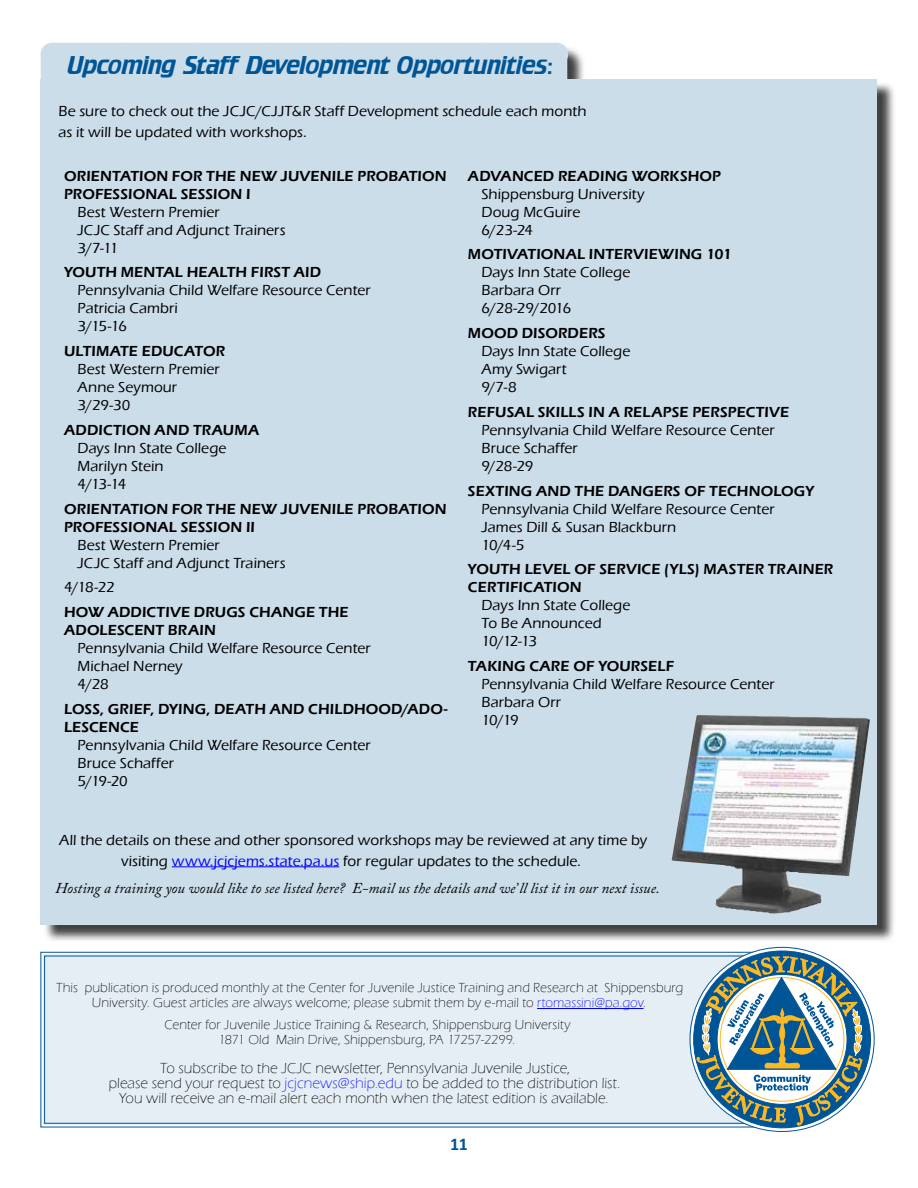
<style>
.page{position:relative;width:918px;height:1188px;background:#fff}
.page>*{position:absolute;margin:0;border:0;box-sizing:border-box;transform-origin:0 0}
.t1{font:22.5px "Crillee";letter-spacing:-.015em;color:#005596}
.t2{font:700 18px "Calibri";color:#005596}
.t3{font:500 15px/18px "Eras ITC";letter-spacing:.005em;color:#000}
.t4{font:600 15px/18px "Eras ITC";letter-spacing:.01em;color:#000}
.t5{font:300 15px/15px "Eras ITC";letter-spacing:.005em;color:#000;text-align:center}
.t6{font:italic 15px "Adobe Caslon Pro";color:#000}
.t7{font:300 13.5px/15px "Eras ITC";letter-spacing:.01em;color:#000;text-align:center}
.s1{color:#00f}
</style>
<div class="page">
<div style="left:40px;top:952px;width:714px;height:176px;background:#e6eef5"></div>
<div style="left:44px;top:956px;width:712px;height:168px;border:1px solid #005596"></div>
<svg style="left:690px;top:947px;width:184px;height:185px"></svg>
<svg style="left:696px;top:956px;width:166px;height:170px"></svg>
<div style="left:43px;top:45px;width:853px;height:898px;background:#000;opacity:.75"></div>
<div style="left:40px;top:79px;width:838px;height:845px;background:#ccddea"></div>
<div style="left:52px;top:43px;width:504px;height:22px;background:#ccddea"></div>
<svg style="left:556px;top:43px;width:1px;height:12px"></svg>
<div style="left:41px;top:55px;width:526px;height:24px;background:#ccddea"></div>
<img style="left:672px;top:715px;width:198px;height:199px">
<hr style="left:172px;top:866px;width:167px;height:1px;background:#00f">
<h1 class="t1" style="left:68px;top:50px;width:487px">Upcoming Staff Development Opportunities:</h1>
<p class="t3" style="left:58px;top:100px;width:530px;line-height:21px">Be sure to check out the JCJC/CJJT&amp;R Staff Development schedule each month as it will be updated with workshops.</p>
<p class="t4" style="left:64px;top:167px;width:384px">ORIENTATION FOR THE NEW JUVENILE PROBATION<br>PROFESSIONAL SESSION I</p>
<p class="t3" style="left:78px;top:203px;width:210px">Best Western Premier<br>JCJC Staff and Adjunct Trainers<br>3/7-11</p>
<p class="t4" style="left:64px;top:264px;width:259px">YOUTH MENTAL HEALTH FIRST AID</p>
<p class="t3" style="left:78px;top:282px;width:295px">Pennsylvania Child Welfare Resource Center<br>Patricia Cambri<br>3/15-16</p>
<p class="t4" style="left:64px;top:342px;width:163px">ULTIMATE EDUCATOR</p>
<p class="t3" style="left:78px;top:360px;width:144px">Best Western Premier<br>Anne Seymour<br>3/29-30</p>
<p class="t4" style="left:64px;top:421px;width:197px">ADDICTION AND TRAUMA</p>
<p class="t3" style="left:78px;top:439px;width:150px">Days Inn State College<br>Marilyn Stein<br>4/13-14</p>
<p class="t4" style="left:64px;top:500px;width:384px">ORIENTATION FOR THE NEW JUVENILE PROBATION<br>PROFESSIONAL SESSION II</p>
<p class="t3" style="left:78px;top:536px;width:210px">Best Western Premier<br>JCJC Staff and Adjunct Trainers</p>
<p class="t3" style="left:64px;top:579px;width:52px">4/18-22</p>
<p class="t4" style="left:64px;top:603px;width:286px">HOW ADDICTIVE DRUGS CHANGE THE<br>ADOLESCENT BRAIN</p>
<p class="t3" style="left:78px;top:639px;width:295px">Pennsylvania Child Welfare Resource Center<br>Michael Nerney<br>4/28</p>
<p class="t4" style="left:64px;top:700px;width:385px">LOSS, GRIEF, DYING, DEATH AND CHILDHOOD/ADO-<br>LESCENCE</p>
<p class="t3" style="left:78px;top:736px;width:295px">Pennsylvania Child Welfare Resource Center<br>Bruce Schaffer<br>5/19-20</p>
<p class="t4" style="left:468px;top:167px;width:255px">ADVANCED READING WORKSHOP</p>
<p class="t3" style="left:481px;top:185px;width:165px">Shippensburg University<br>Doug McGuire<br>6/23-24</p>
<p class="t4" style="left:468px;top:246px;width:265px">MOTIVATIONAL INTERVIEWING 101</p>
<p class="t3" style="left:481px;top:264px;width:150px">Days Inn State College<br>Barbara Orr<br>6/28-29/2016</p>
<p class="t4" style="left:468px;top:324px;width:139px">MOOD DISORDERS</p>
<p class="t3" style="left:481px;top:342px;width:150px">Days Inn State College<br>Amy Swigart<br>9/7-8</p>
<p class="t4" style="left:468px;top:403px;width:323px">REFUSAL SKILLS IN A RELAPSE PERSPECTIVE</p>
<p class="t3" style="left:481px;top:421px;width:295px">Pennsylvania Child Welfare Resource Center<br>Bruce Schaffer<br>9/28-29</p>
<p class="t4" style="left:468px;top:482px;width:348px">SEXTING AND THE DANGERS OF TECHNOLOGY</p>
<p class="t3" style="left:481px;top:500px;width:295px">Pennsylvania Child Welfare Resource Center<br>James Dill &amp; Susan Blackburn<br>10/4-5</p>
<p class="t4" style="left:468px;top:561px;width:367px">YOUTH LEVEL OF SERVICE (YLS) MASTER TRAINER<br>CERTIFICATION</p>
<p class="t3" style="left:481px;top:597px;width:150px">Days Inn State College<br>To Be Announced<br>10/12-13</p>
<p class="t4" style="left:468px;top:657px;width:208px">TAKING CARE OF YOURSELF</p>
<p class="t3" style="left:481px;top:675px;width:295px">Pennsylvania Child Welfare Resource Center<br>Barbara Orr<br>10/19</p>
<p class="t3" style="left:59px;top:829px;width:589px;line-height:21px;text-align:center">All the details on these and other sponsored workshops may be reviewed at any time by visiting <span class="s1">www.jcjcjems.state.pa.us</span> for regular updates to the schedule.</p>
<p class="t6" style="left:56px;top:879px;width:606px">Hosting a training you would like to see listed here? E-mail us the details and we’ll list it in our next issue.</p>
<p class="t7" style="left:56px;top:981px;width:629px">This publication is produced monthly at the Center for Juvenile Justice Training and Research at Shippensburg<br>University. Guest articles are always welcome; please submit them by e-mail to <span class="s1">rtomassini@pa.gov</span>.</p>
<p class="t7" style="left:165px;top:1017px;width:407px">Center for Juvenile Justice Training &amp; Research, Shippensburg University<br>1871 Old Main Drive, Shippensburg, PA 17257-2299.</p>
<p class="t5" style="left:109px;top:1060px;width:513px">To subscribe to the JCJC newsletter, Pennsylvania Juvenile Justice,<br>please send your request to <span class="s1">jcjcnews@ship.edu</span> to be added to the distribution list.<br>You will receive an e-mail alert each month when the latest edition is available.</p>
<p class="t2" style="left:450px;top:1132px;width:19px">11</p>
</div>
